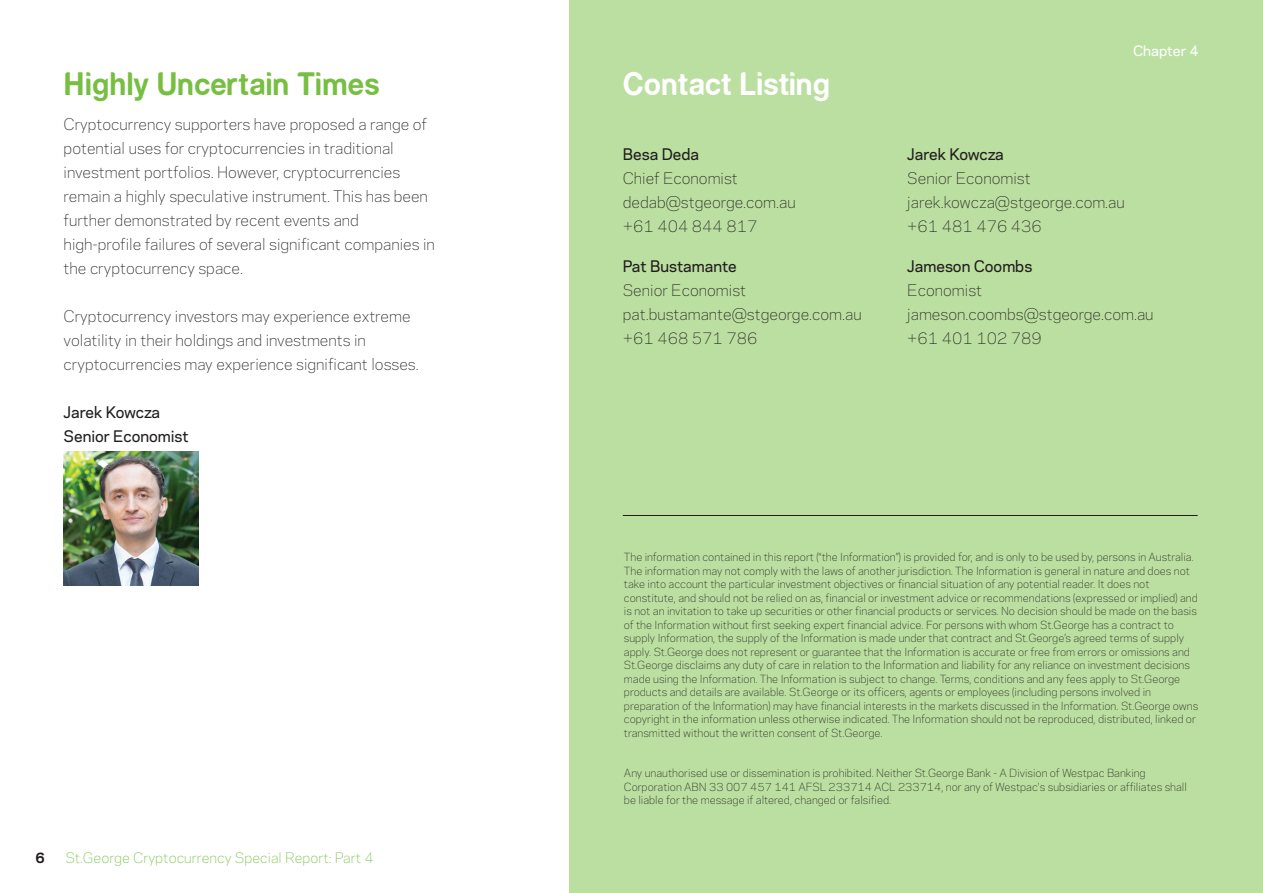
<style>
.page{position:relative;width:1263px;height:893px;background:#fff}
.page>*{position:absolute;margin:0;border:0;box-sizing:border-box;transform-origin:0 0}
.t1{font:700 28.5px "Dragon";color:#77bf42}
.t2{font:700 28.5px "Dragon";color:#fff}
.t3{font:300 15px/24px "Polaris";color:#211d1e}
.t4{font:500 15px/24px "Polaris";color:#211d1e}
.t5{font:500 15px "Polaris";letter-spacing:-.02em;color:#211d1e}
.t6{font:300 13.5px "Polaris";color:#77bf42}
.t7{font:500 13.5px "Polaris";color:#fff}
.t8{font:700 13.5px "Polaris";color:#211d1e}
.t9{font:300 10.5px/13.5px "Polaris";color:#211d1e}
</style>
<div class="page">
<div style="left:569px;top:0;width:694px;height:893px;background:#bbdfa0"></div>
<img style="left:64px;top:452px;width:134px;height:134px">
<hr style="left:623px;top:515px;width:575px;height:1px;background:#211d1e">
<h1 class="t1" style="left:64px;top:70px;width:317px">Highly Uncertain Times</h1>
<p class="t3" style="left:64px;top:111px;width:373px">Cryptocurrency supporters have proposed a range of potential uses for cryptocurrencies in traditional investment portfolios. However, cryptocurrencies remain a highly speculative instrument. This has been further demonstrated by recent events and high-profile failures of several significant companies in the cryptocurrency space.</p>
<h2 class="t3" style="left:64px;top:303px;width:357px">Cryptocurrency investors may experience extreme volatility in their holdings and investments in cryptocurrencies may experience significant losses.</h2>
<h2 class="t4" style="left:64px;top:399px;width:127px">Jarek Kowcza<br>Senior Economist</h2>
<p class="t8" style="left:35px;top:847px;width:11px">6</p>
<p class="t6" style="left:65px;top:847px;width:310px">St.George Cryptocurrency Special Report: Part 4</p>
<h1 class="t2" style="left:623px;top:70px;width:209px">Contact Listing</h1>
<h2 class="t4" style="left:623px;top:141px;width:78px">Besa Deda</h2>
<h2 class="t3" style="left:623px;top:165px;width:174px">Chief Economist dedab@stgeorge.com.au +61 404 844 817</h2>
<h2 class="t4" style="left:623px;top:253px;width:116px">Pat Bustamante</h2>
<h2 class="t3" style="left:623px;top:277px;width:240px">Senior Economist pat.bustamante@stgeorge.com.au +61 468 571 786</h2>
<p class="t7" style="left:1133px;top:40px;width:67px">Chapter 4</p>
<h2 class="t5" style="left:907px;top:143px;width:98px">Jarek Kowcza</h2>
<h2 class="t3" style="left:907px;top:165px;width:219px">Senior Economist jarek.kowcza@stgeorge.com.au +61 481 476 436</h2>
<h2 class="t4" style="left:907px;top:253px;width:126px">Jameson Coombs</h2>
<h2 class="t3" style="left:907px;top:277px;width:248px">Economist jameson.coombs@stgeorge.com.au +61 401 102 789</h2>
<p class="t9" style="left:624px;top:550px;width:576px">The information contained in this report (“the Information”) is provided for, and is only to be used by, persons in Australia.<br>The information may not comply with the laws of another jurisdiction. The Information is general in nature and does not take into account the particular investment objectives or financial situation of any potential reader. It does not constitute, and should not be relied on as, financial or investment advice or recommendations (expressed or implied) and is not an invitation to take up securities or other financial products or services. No decision should be made on the basis of the Information without first seeking expert financial advice. For persons with whom St.George has a contract to supply Information, the supply of the Information is made under that contract and St.George’s agreed terms of supply apply. St.George does not represent or guarantee that the Information is accurate or free from errors or omissions and St.George disclaims any duty of care in relation to the Information and liability for any reliance on investment decisions made using the Information. The Information is subject to change. Terms, conditions and any fees apply to St.George products and details are available. St.George or its officers, agents or employees (including persons involved in preparation of the Information) may have financial interests in the markets discussed in the Information. St.George owns copyright in the information unless otherwise indicated. The Information should not be reproduced, distributed, linked or transmitted without the written consent of St.George.</p>
<p class="t9" style="left:624px;top:766px;width:564px">Any unauthorised use or dissemination is prohibited. Neither St.George Bank - A Division of Westpac Banking<br>Corporation ABN 33 007 457 141 AFSL 233714 ACL 233714, nor any of Westpac's subsidiaries or affiliates shall be liable for the message if altered, changed or falsified.</p>
</div>
